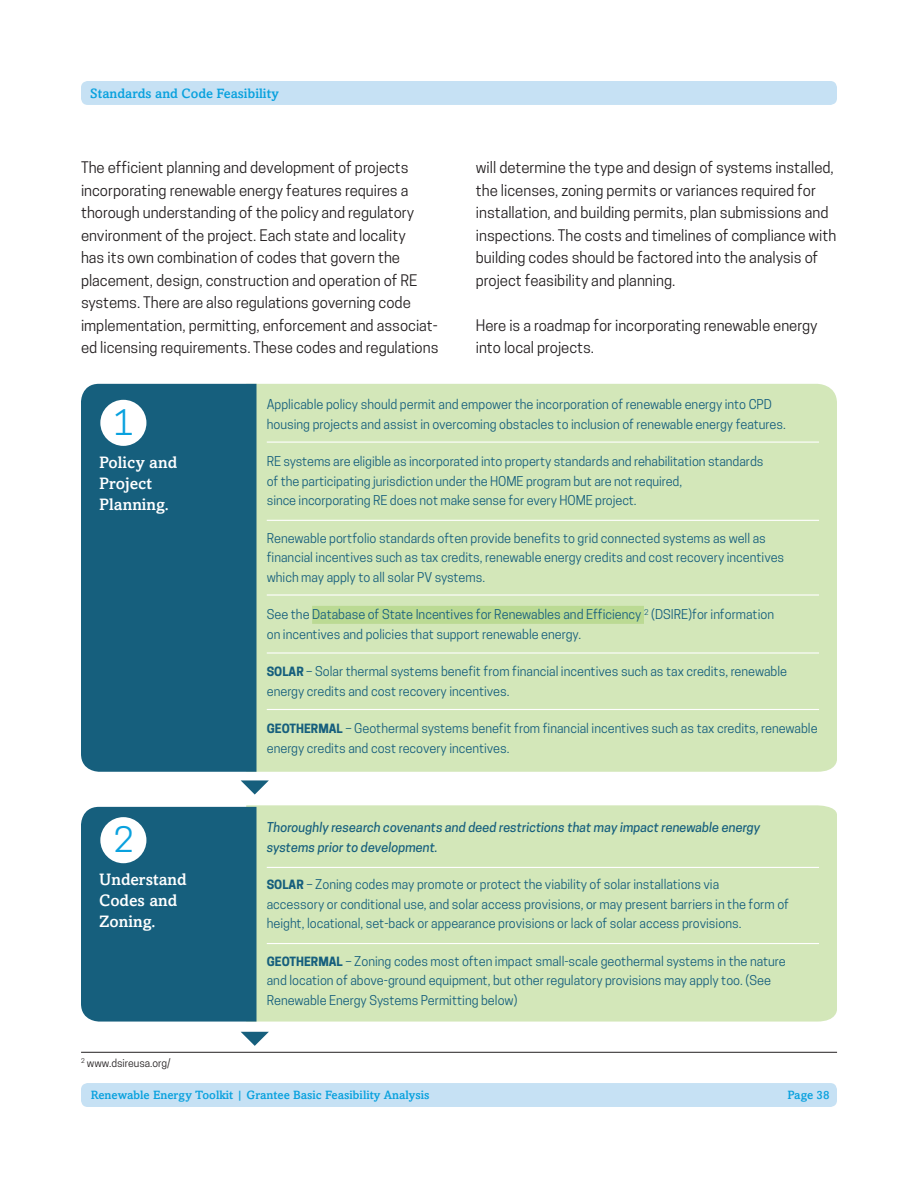
<style>
.page{position:relative;width:918px;height:1188px;background:#fff}
.page>*{position:absolute;margin:0;border:0;box-sizing:border-box;transform-origin:0 0}
.t1{font:33px "Cooper Hewitt";color:#09a1de}
.t2{font:500 16.5px/21px "Amasis";color:#fff}
.t3{font:15px/22.5px "Cooper Hewitt";color:#231f20}
.t4{font:500 13.5px "Amasis";color:#09a1de}
.t5{font:12.75px/19.5px "Cooper Hewitt";color:#165f7d}
.t6{font:italic 500 12.75px/19.5px "Cooper Hewitt";color:#165f7d}
.t7{font:500 12px "Amasis";color:#09a1de}
.t8{font:10.5px "Cooper Hewitt";color:#231f20}
.s1{font-weight:700;font-size:12px}
</style>
<div class="page">
<div style="left:81px;top:1083px;width:756px;height:24px;background:#c6e1f4;border-radius:7px"></div>
<div style="left:81px;top:81px;width:756px;height:24px;background:#c6e1f4;border-radius:7px"></div>
<hr style="left:81px;top:1052px;width:756px;height:1px;background:#231f20">
<div style="left:256px;top:384px;width:581px;height:388px;background:#d3e7b9"></div>
<div style="left:246px;top:805px;width:591px;height:217px;background:#d3e7b9"></div>
<div style="left:81px;top:384px;width:175px;height:388px;background:#165f7d"></div>
<div style="left:312px;top:606px;width:332px;height:18px;background:#bbda93"></div>
<svg style="left:241px;top:780px;width:28px;height:15px"></svg>
<svg style="left:241px;top:1032px;width:28px;height:14px"></svg>
<hr style="left:267px;top:442px;width:552px;height:1px;background:#fff">
<hr style="left:267px;top:520px;width:552px;height:1px;background:#fff">
<hr style="left:267px;top:594px;width:552px;height:2px;background:#fff">
<hr style="left:267px;top:652px;width:552px;height:2px;background:#fff">
<hr style="left:267px;top:867px;width:552px;height:1px;background:#fff">
<hr style="left:267px;top:709px;width:552px;height:1px;background:#fff">
<hr style="left:267px;top:943px;width:552px;height:1px;background:#fff">
<div style="left:100px;top:400px;width:46px;height:46px;background:#fff;border-radius:50%"></div>
<div style="left:81px;top:807px;width:175px;height:215px;background:#165f7d"></div>
<p class="t4" style="left:90px;top:86px;width:190px">Standards and Code Feasibility</p>
<p class="t3" style="left:81px;top:156px;width:359px">The efficient planning and development of projects incorporating renewable energy features requires a thorough understanding of the policy and regulatory environment of the project. Each state and locality<br>has its own combination of codes that govern the placement, design, construction and operation of RE systems. There are also regulations governing code implementation, permitting, enforcement and associat&shy;ed licensing requirements. These codes and regulations</p>
<p class="t3" style="left:476px;top:156px;width:362px">will determine the type and design of systems installed, the licenses, zoning permits or variances required for installation, and building permits, plan submissions and inspections. The costs and timelines of compliance with building codes should be factored into the analysis of project feasibility and planning.</p>
<p class="t3" style="left:476px;top:314px;width:343px">Here is a roadmap for incorporating renewable energy into local projects.</p>
<p class="t1" style="left:114px;top:403px;width:21px">1</p>
<p class="t2" style="left:99px;top:452px;width:79px">Policy and<br>Project<br>Planning.</p>
<p class="t1" style="left:114px;top:820px;width:21px">2</p>
<p class="t2" style="left:99px;top:869px;width:89px">Understand<br>Codes and<br>Zoning.</p>
<p class="t5" style="left:267px;top:395px;width:521px">Applicable policy should permit and empower the incorporation of renewable energy into CPD housing projects and assist in overcoming obstacles to inclusion of renewable energy features.</p>
<p class="t5" style="left:267px;top:452px;width:498px">RE systems are eligible as incorporated into property standards and rehabilitation standards of the participating jurisdiction under the HOME program but are not required,<br>since incorporating RE does not make sense for every HOME project.</p>
<p class="t5" style="left:267px;top:528px;width:519px">Renewable portfolio standards often provide benefits to grid connected systems as well as financial incentives such as tax credits, renewable energy credits and cost recovery incentives which may apply to all solar PV systems.</p>
<p class="t5" style="left:267px;top:605px;width:509px">See the Database of State Incentives for Renewables and Efficiency <sup>2</sup> (DSIRE)for information on incentives and policies that support renewable energy.</p>
<p class="t5" style="left:267px;top:662px;width:522px"><span class="s1">SOLAR</span> – Solar thermal systems benefit from financial incentives such as tax credits, renewable energy credits and cost recovery incentives.</p>
<p class="t5" style="left:267px;top:719px;width:552px"><span class="s1">GEOTHERMAL</span> – Geothermal systems benefit from financial incentives such as tax credits, renewable energy credits and cost recovery incentives.</p>
<p class="t6" style="left:267px;top:818px;width:495px">Thoroughly research covenants and deed restrictions that may impact renewable energy systems prior to development.</p>
<p class="t5" style="left:267px;top:875px;width:524px"><span class="s1">SOLAR</span> – Zoning codes may promote or protect the viability of solar installations via<br>accessory or conditional use, and solar access provisions, or may present barriers in the form of height, locational, set-back or appearance provisions or lack of solar access provisions.</p>
<p class="t5" style="left:267px;top:951px;width:521px"><span class="s1">GEOTHERMAL</span> – Zoning codes most often impact small-scale geothermal systems in the nature and location of above-ground equipment, but other regulatory provisions may apply too. (See<br>Renewable Energy Systems Permitting below)</p>
<p class="t8" style="left:81px;top:1057px;width:91px"><sup>2</sup> www.dsireusa.org/</p>
<p class="t7" style="left:91px;top:1088px;width:340px">Renewable Energ y Toolkit | Grantee Basic Feasibility Analysis</p>
<p class="t7" style="left:787px;top:1088px;width:44px">Page 38</p>
</div>
